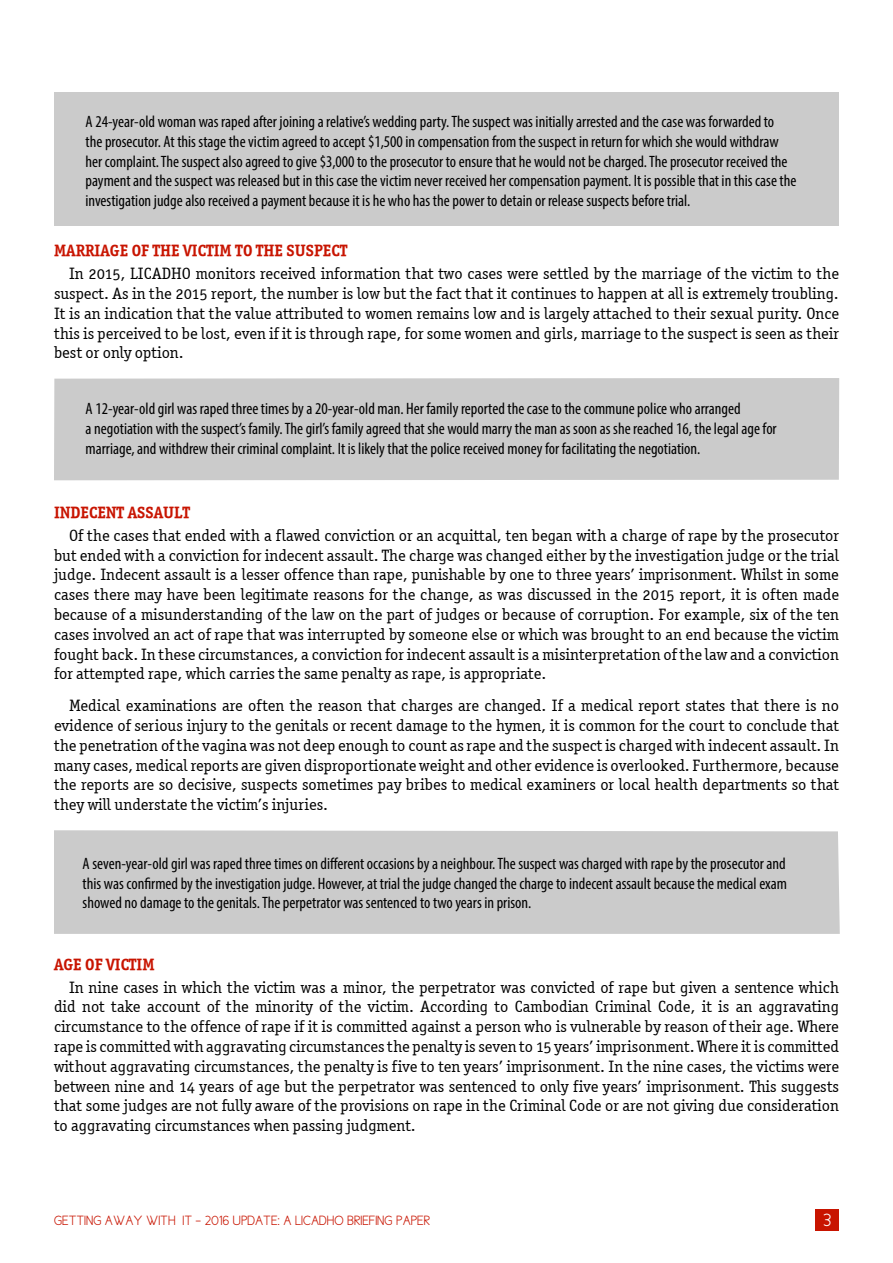
<style>
.page{position:relative;width:893px;height:1263px;background:#fff}
.page>*{position:absolute;margin:0;border:0;box-sizing:border-box;transform-origin:0 0}
.t1{font:18px "Cicle Semi";color:#fff}
.t2{font:16.5px/19.8px "Officina Serif OSITCTT Book";color:#000;text-align:justify}
.t3{font:condensed 16.5px/19.8px "Myriad Pro";color:#000}
.t4{font:16.5px "Officina Serif ITCTT Bold";color:#c81400}
.t5{font:13.5px "Cicle Semi";color:#c81400}
</style>
<div class="page">
<div style="left:815px;top:1209px;width:24px;height:21px;background:#c81400"></div>
<div style="left:54px;top:378px;width:785px;height:102px;background:#cbcbcb"></div>
<div style="left:54px;top:92px;width:785px;height:134px;background:#cbcbcb"></div>
<div style="left:54px;top:830px;width:786px;height:104px;background:#cbcbcb"></div>
<p class="t3" style="left:86px;top:111px;width:712px">A 24-year-old woman was raped after joining a relative’s wedding party. The suspect was initially arrested and the case was forwarded to<br>the prosecutor. At this stage the victim agreed to accept $1,500 in compensation from the suspect in return for which she would withdraw her complaint. The suspect also agreed to give $3,000 to the prosecutor to ensure that he would not be charged. The prosecutor received the payment and the suspect was released but in this case the victim never received her compensation payment. It is possible that in this case the investigation judge also received a payment because it is he who has the power to detain or release suspects before trial.</p>
<p class="t4" style="left:54px;top:241px;width:295px">MARRIAGE OF THE VICTIM TO THE SUSPECT</p>
<p class="t2" style="left:54px;top:264px;width:787px;text-indent:15px">In 2015, LICADHO monitors received information that two cases were settled by the marriage of the victim to the suspect. As in the 2015 report, the number is low but the fact that it continues to happen at all is extremely troubling.<br>It is an indication that the value attributed to women remains low and is largely attached to their sexual purity. Once this is perceived to be lost, even if it is through rape, for some women and girls, marriage to the suspect is seen as their best or only option.</p>
<p class="t3" style="left:86px;top:399px;width:693px">A 12-year-old girl was raped three times by a 20-year-old man. Her family reported the case to the commune police who arranged<br>a negotiation with the suspect’s family. The girl’s family agreed that she would marry the man as soon as she reached 16, the legal age for marriage, and withdrew their criminal complaint. It is likely that the police received money for facilitating the negotiation.</p>
<p class="t4" style="left:54px;top:502px;width:138px">INDECENT ASSAULT</p>
<p class="t2" style="left:54px;top:525px;width:787px;text-indent:15px">Of the cases that ended with a flawed conviction or an acquittal, ten began with a charge of rape by the prosecutor but ended with a conviction for indecent assault. The charge was changed either by the investigation judge or the trial judge. Indecent assault is a lesser offence than rape, punishable by one to three years’ imprisonment. Whilst in some cases there may have been legitimate reasons for the change, as was discussed in the 2015 report, it is often made because of a misunderstanding of the law on the part of judges or because of corruption. For example, six of the ten cases involved an act of rape that was interrupted by someone else or which was brought to an end because the victim fought back. In these circumstances, a conviction for indecent assault is a misinterpretation of the law and a conviction for attempted rape, which carries the same penalty as rape, is appropriate.</p>
<p class="t2" style="left:54px;top:696px;width:786px;text-indent:15px">Medical examinations are often the reason that charges are changed. If a medical report states that there is no evidence of serious injury to the genitals or recent damage to the hymen, it is common for the court to conclude that the penetration of the vagina was not deep enough to count as rape and the suspect is charged with indecent assault. In many cases, medical reports are given disproportionate weight and other evidence is overlooked. Furthermore, because the reports are so decisive, suspects sometimes pay bribes to medical examiners or local health departments so that they will understate the victim’s injuries.</p>
<p class="t3" style="left:83px;top:853px;width:706px;text-align:justify">A seven-year-old girl was raped three times on different occasions by a neighbour. The suspect was charged with rape by the prosecutor and this was confirmed by the investigation judge. However, at trial the judge changed the charge to indecent assault because the medical exam showed no damage to the genitals. The perpetrator was sentenced to two years in prison.</p>
<p class="t4" style="left:54px;top:954px;width:102px">AGE OF VICTIM</p>
<p class="t2" style="left:54px;top:977px;width:786px;text-indent:15px">In nine cases in which the victim was a minor, the perpetrator was convicted of rape but given a sentence which did not take account of the minority of the victim. According to Cambodian Criminal Code, it is an aggravating circumstance to the offence of rape if it is committed against a person who is vulnerable by reason of their age. Where rape is committed with aggravating circumstances the penalty is seven to 15 years’ imprisonment. Where it is committed without aggravating circumstances, the penalty is five to ten years’ imprisonment. In the nine cases, the victims were between nine and 14 years of age but the perpetrator was sentenced to only five years’ imprisonment. This suggests that some judges are not fully aware of the provisions on rape in the Criminal Code or are not giving due consideration to aggravating circumstances when passing judgment.</p>
<p class="t5" style="left:54px;top:1213px;width:378px">GETTING AWAY WITH IT - 2016 UPDATE: A LICADHO BRIEFING PAPER</p>
<p class="t1" style="left:823px;top:1210px;width:9px">3</p>
</div>
